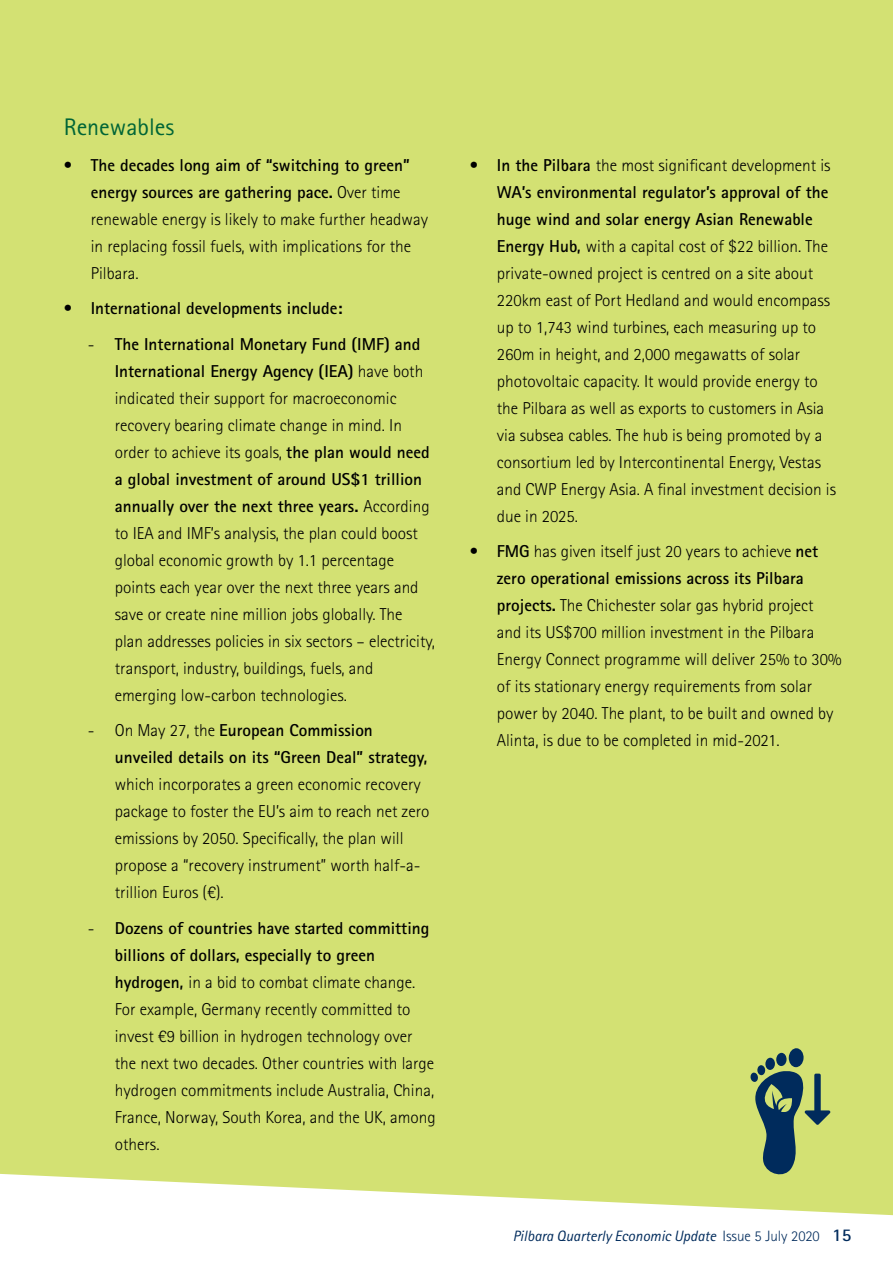
<style>
.page{position:relative;width:893px;height:1263px;background:#fff}
.page>*{position:absolute;margin:0;border:0;box-sizing:border-box;transform-origin:0 0}
.Sub_Heads{font:24px "Agfa Rotis Sans Serif";color:#006536}
.Body_Copy{font:300 17.25px/27px "Agfa Rotis Sans Serif";color:#000}
.t1{font:700 17.25px "Agfa Rotis Sans Serif";color:#000}
.t2{font:italic 15px "Agfa Rotis Sans Serif";color:#002b5c}
.s1{font-weight:700}
.s2{font-weight:300}
.s3{font-weight:300;font-style:normal}
.s4{font-weight:700;font-style:normal;font-size:18px}
</style>
<div class="page">
<div style="left:0;top:0;width:893px;height:1215px;background:#d3e173"></div>
<div style="left:788px;top:1048px;width:16px;height:19px;background:#002b5c;border-radius:50%"></div>
<div style="left:776px;top:1053px;width:11px;height:13px;background:#002b5c;border-radius:50%"></div>
<div style="left:765px;top:1057px;width:10px;height:13px;background:#002b5c;border-radius:50%"></div>
<div style="left:757px;top:1065px;width:8px;height:10px;background:#002b5c;border-radius:50%"></div>
<svg style="left:750px;top:1070px;width:80px;height:109px;background:#7a9569"></svg>
<p class="Sub_Heads" style="left:64px;top:113px;width:112px">Renewables</p>
<p class="Body_Copy" style="left:91px;top:151px;width:339px;text-indent:-27px">• <span class="s1">The decades long aim of “switching to green” energy sources are gathering pace.</span> Over time renewable energy is likely to make further headway in replacing fossil fuels, with implications for the Pilbara.</p>
<p class="t1" style="left:64px;top:297px;width:280px"><span class="s2">•</span> International developments include:</p>
<p class="Body_Copy" style="left:115px;top:330px;width:322px;text-indent:-27px">- <span class="s1">The International Monetary Fund (IMF) and International Energy Agency (IEA)</span> have both indicated their support for macroeconomic recovery bearing climate change in mind. In order to achieve its goals, <span class="s1">the plan would need a global investment of around US$1 trillion annually over the next three years.</span> According to IEA and IMF’s analysis, the plan could boost global economic growth by 1.1 percentage points each year over the next three years and save or create nine million jobs globally. The plan addresses policies in six sectors – electricity, transport, industry, buildings, fuels, and emerging low-carbon technologies.</p>
<p class="Body_Copy" style="left:115px;top:717px;width:316px;text-indent:-27px">- On May 27, the <span class="s1">European Commission unveiled details on its “Green Deal” strategy, </span>which incorporates a green economic recovery package to foster the EU’s aim to reach net zero emissions by 2050. Specifically, the plan will propose a “recovery instrument” worth half-a&shy;trillion Euros (€).</p>
<p class="Body_Copy" style="left:115px;top:914px;width:323px;text-indent:-27px">- <span class="s1">Dozens of countries have started committing billions of dollars, especially to green hydrogen,</span> in a bid to combat climate change.<br>For example, Germany recently committed to invest €9 billion in hydrogen technology over the next two decades. Other countries with large hydrogen commitments include Australia, China, France, Norway, South Korea, and the UK, among others.</p>
<p class="Body_Copy" style="left:497px;top:151px;width:341px;text-indent:-27px">• <span class="s1">In the Pilbara</span> the most significant development is <span class="s1">WA’s environmental regulator’s approval of the huge wind and solar energy Asian Renewable Energy Hub,</span> with a capital cost of $22 billion. The private-owned project is centred on a site about 220km east of Port Hedland and would encompass up to 1,743 wind turbines, each measuring up to 260m in height, and 2,000 megawatts of solar photovoltaic capacity. It would provide energy to the Pilbara as well as exports to customers in Asia via subsea cables. The hub is being promoted by a consortium led by Intercontinental Energy, Vestas and CWP Energy Asia. A final investment decision is due in 2025.</p>
<p class="Body_Copy" style="left:497px;top:538px;width:346px;text-indent:-27px">• <span class="s1">FMG</span> has given itself just 20 years to achieve <span class="s1">net zero operational emissions across its Pilbara projects.</span> The Chichester solar gas hybrid project and its US$700 million investment in the Pilbara Energy Connect programme will deliver 25% to 30% of its stationary energy requirements from solar power by 2040. The plant, to be built and owned by Alinta, is due to be completed in mid-2021.</p>
<p class="t2" style="left:513px;top:1227px;width:340px">Pilbara Quarterly Economic Update <span class="s3">Issue 5 July 2020</span> <span class="s4">15</span></p>
</div>
